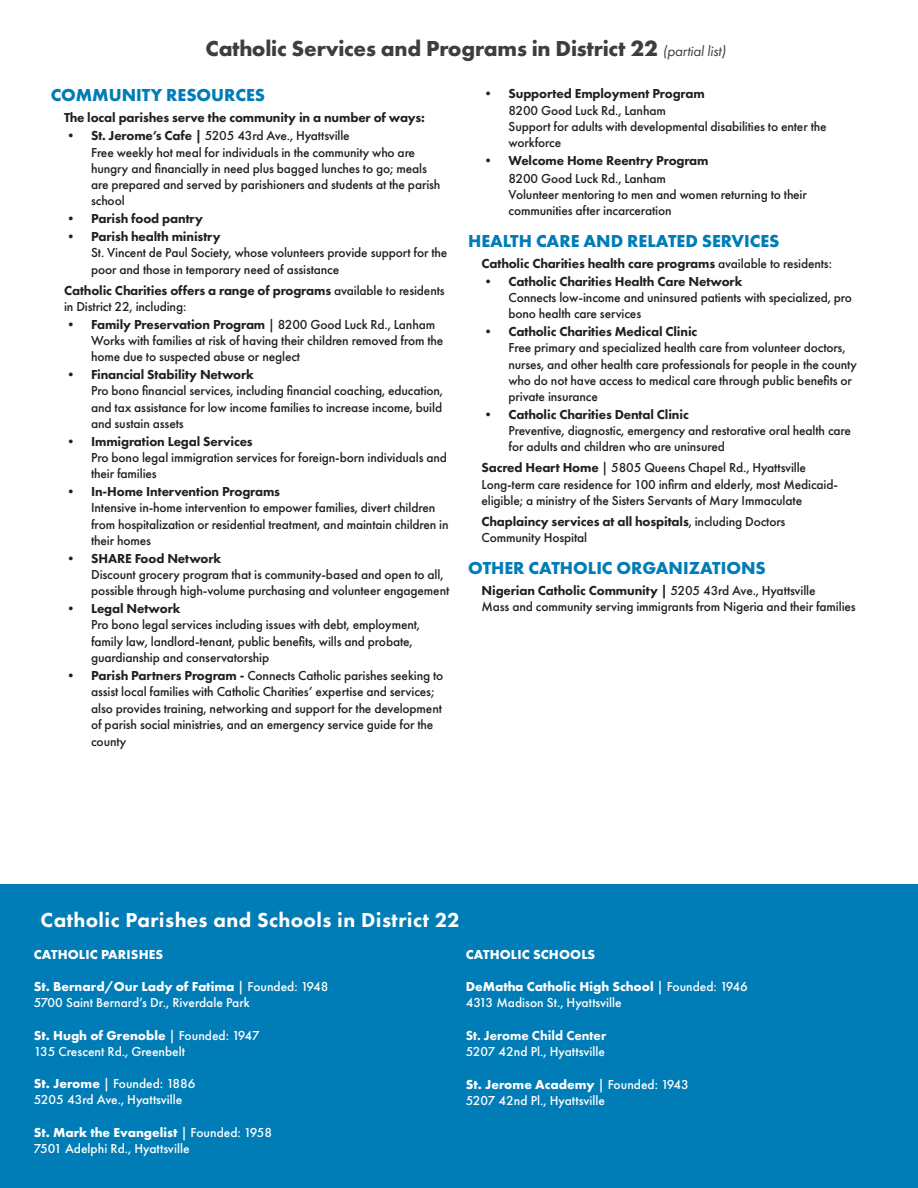
<style>
.page{position:relative;width:918px;height:1188px;background:#fff}
.page>*{position:absolute;margin:0;border:0;box-sizing:border-box;transform-origin:0 0}
.t1{font:700 22.5px "Futura PT";letter-spacing:-.01em;color:#3e3e3f}
.t2{font:800 21px "Futura PT";letter-spacing:.02em;color:#fff}
.t3{font:700 18px "Futura PT";color:#007cb6}
.t4{font:500 13.5px/16.2px "Futura PT";letter-spacing:-.01em;color:#231f20}
.t5{font:800 13.5px "Futura PT";letter-spacing:-.01em;color:#231f20}
.t6{font:500 13.5px/16.2px "Futura PT";color:#fff}
.t7{font:700 13.5px "Futura PT";letter-spacing:.01em;color:#fff}
.t8{font:800 13.5px "Futura PT";color:#fff}
.s1{font-size:22.95px}
.s2{font-weight:400;font-style:italic;font-size:15px}
.s3{font-weight:800}
.s4{font-weight:500}
.s5{font-weight:700}
</style>
<div class="page">
<div style="left:0;top:884px;width:918px;height:304px;background:#007cb6"></div>
<h1 class="t1" style="left:206px;top:34px;width:522px">Catholic Services and Programs in District <span class="s1">22</span> <span class="s2">(partial list)</span></h1>
<h3 class="t3" style="left:51px;top:84px;width:216px">COMMUNITY RESOURCES</h3>
<p class="t5" style="left:64px;top:110px;width:362px">The local parishes serve the community in a number of ways:</p>
<p class="t4" style="left:91px;top:128px;width:351px;text-indent:-27px"><span class="s3">• St. Jerome’s Cafe |</span> 5205 43rd Ave., Hyattsville<br>Free weekly hot meal for individuals in the community who are hungry and financially in need plus bagged lunches to go; meals are prepared and served by parishioners and students at the parish school</p>
<p class="t5" style="left:64px;top:210px;width:140px">• Parish food pantry</p>
<p class="t5" style="left:64px;top:228px;width:158px">• Parish health ministry</p>
<p class="t4" style="left:91px;top:245px;width:358px">St. Vincent de Paul Society, whose volunteers provide support for the poor and those in temporary need of assistance</p>
<p class="t4" style="left:64px;top:282px;width:382px"><span class="s3">Catholic Charities offers a range of programs</span> available to residents in District 22, including:</p>
<p class="t4" style="left:91px;top:316px;width:354px;text-indent:-27px"><span class="s3">• Family Preservation Program</span> | 8200 Good Luck Rd., Lanham<br>Works with families at risk of having their children removed from the home due to suspected abuse or neglect</p>
<p class="t5" style="left:64px;top:366px;width:191px">• Financial Stability Network</p>
<p class="t4" style="left:91px;top:383px;width:354px;text-align:justify">Pro bono financial services, including financial coaching, education, and tax assistance for low income families to increase income, build and sustain assets</p>
<p class="t5" style="left:64px;top:433px;width:190px">• Immigration Legal Services</p>
<p class="t4" style="left:91px;top:449px;width:358px">Pro bono legal immigration services for foreign-born individuals and their families</p>
<p class="t5" style="left:64px;top:483px;width:218px">• In-Home Intervention Programs</p>
<p class="t4" style="left:91px;top:500px;width:359px">Intensive in-home intervention to empower families, divert children from hospitalization or residential treatment, and maintain children in their homes</p>
<p class="t5" style="left:64px;top:550px;width:159px">• SHARE Food Network</p>
<p class="t4" style="left:91px;top:566px;width:360px">Discount grocery program that is community-based and open to all, possible through high-volume purchasing and volunteer engagement</p>
<p class="t5" style="left:64px;top:600px;width:118px">• Legal Network</p>
<p class="t4" style="left:91px;top:617px;width:331px">Pro bono legal services including issues with debt, employment, family law, landlord-tenant, public benefits, wills and probate, guardianship and conservatorship</p>
<p class="t4" style="left:91px;top:667px;width:354px;text-indent:-27px"><span class="s3">• Parish Partners Program -</span> Connects Catholic parishes seeking to assist local families with Catholic Charities’ expertise and services; also provides training, networking and support for the development of parish social ministries, and an emergency service guide for the county</p>
<p class="t5" style="left:482px;top:85px;width:225px">• Supported Employment Program</p>
<p class="t4" style="left:509px;top:102px;width:320px">8200 Good Luck Rd., Lanham<br>Support for adults with developmental disabilities to enter the workforce</p>
<p class="t5" style="left:482px;top:152px;width:229px">• Welcome Home Reentry Program</p>
<p class="t4" style="left:509px;top:170px;width:300px">8200 Good Luck Rd., Lanham<br>Volunteer mentoring to men and women returning to their communities after incarceration</p>
<h3 class="t3" style="left:468px;top:229px;width:313px">HEALTH CARE AND RELATED SERVICES</h3>
<p class="t5" style="left:482px;top:255px;width:352px">Catholic Charities health care programs <span class="s4">available to residents:</span></p>
<p class="t5" style="left:482px;top:273px;width:262px">• Catholic Charities Health Care Network</p>
<p class="t4" style="left:508px;top:289px;width:345px">Connects low-income and uninsured patients with specialized, pro bono health care services</p>
<p class="t5" style="left:482px;top:323px;width:217px">• Catholic Charities Medical Clinic</p>
<p class="t4" style="left:508px;top:340px;width:350px">Free primary and specialized health care from volunteer doctors, nurses, and other health care professionals for people in the county who do not have access to medical care through public benefits or private insurance</p>
<p class="t5" style="left:482px;top:406px;width:209px">• Catholic Charities Dental Clinic</p>
<p class="t4" style="left:508px;top:423px;width:344px">Preventive, diagnostic, emergency and restorative oral health care for adults and children who are uninsured</p>
<p class="t4" style="left:482px;top:460px;width:358px"><span class="s3">Sacred Heart Home</span> | 5805 Queens Chapel Rd., Hyattsville<br>Long-term care residence for 100 infirm and elderly, most Medicaid&shy;eligible; a ministry of the Sisters Servants of Mary Immaculate</p>
<p class="t4" style="left:482px;top:513px;width:305px"><span class="s3">Chaplaincy services at all hospitals</span>, including Doctors<br>Community Hospital</p>
<h3 class="t3" style="left:468px;top:556px;width:299px">OTHER CATHOLIC ORGANIZATIONS</h3>
<p class="t4" style="left:482px;top:582px;width:376px"><span class="s3">Nigerian Catholic Community |</span> 5205 43rd Ave., Hyattsville<br>Mass and community serving immigrants from Nigeria and their families</p>
<h2 class="t2" style="left:41px;top:907px;width:421px">Catholic Parishes and Schools in District 22</h2>
<p class="t7" style="left:34px;top:945px;width:131px">CATHOLIC PARISHES</p>
<p class="t6" style="left:34px;top:978px;width:296px"><span class="s5">St. Bernard/Our Lady of Fatima</span> | Founded: 1948<br>5700 Saint Bernard’s Dr., Riverdale Park</p>
<p class="t6" style="left:34px;top:1027px;width:228px"><span class="s5">St. Hugh of Grenoble</span> | Founded: 1947<br>135 Crescent Rd., Greenbelt</p>
<p class="t6" style="left:34px;top:1076px;width:163px"><span class="s5">St. Jerome</span> | Founded: 1886<br>5205 43rd Ave., Hyattsville</p>
<p class="t6" style="left:34px;top:1124px;width:240px"><span class="s5">St. Mark the Evangelist</span> | Founded: 1958<br>7501 Adelphi Rd., Hyattsville</p>
<p class="t7" style="left:466px;top:945px;width:131px">CATHOLIC SCHOOLS</p>
<p class="t6" style="left:466px;top:978px;width:283px"><span class="s5">DeMatha Catholic High School</span> | Founded: 1946<br>4313 Madison St., Hyattsville</p>
<p class="t8" style="left:466px;top:1027px;width:142px">St. Jerome Child Center</p>
<p class="t6" style="left:466px;top:1044px;width:141px">5207 42nd Pl., Hyattsville</p>
<p class="t6" style="left:466px;top:1076px;width:225px"><span class="s5">St. Jerome Academy</span> | Founded: 1943<br>5207 42nd Pl., Hyattsville</p>
</div>
